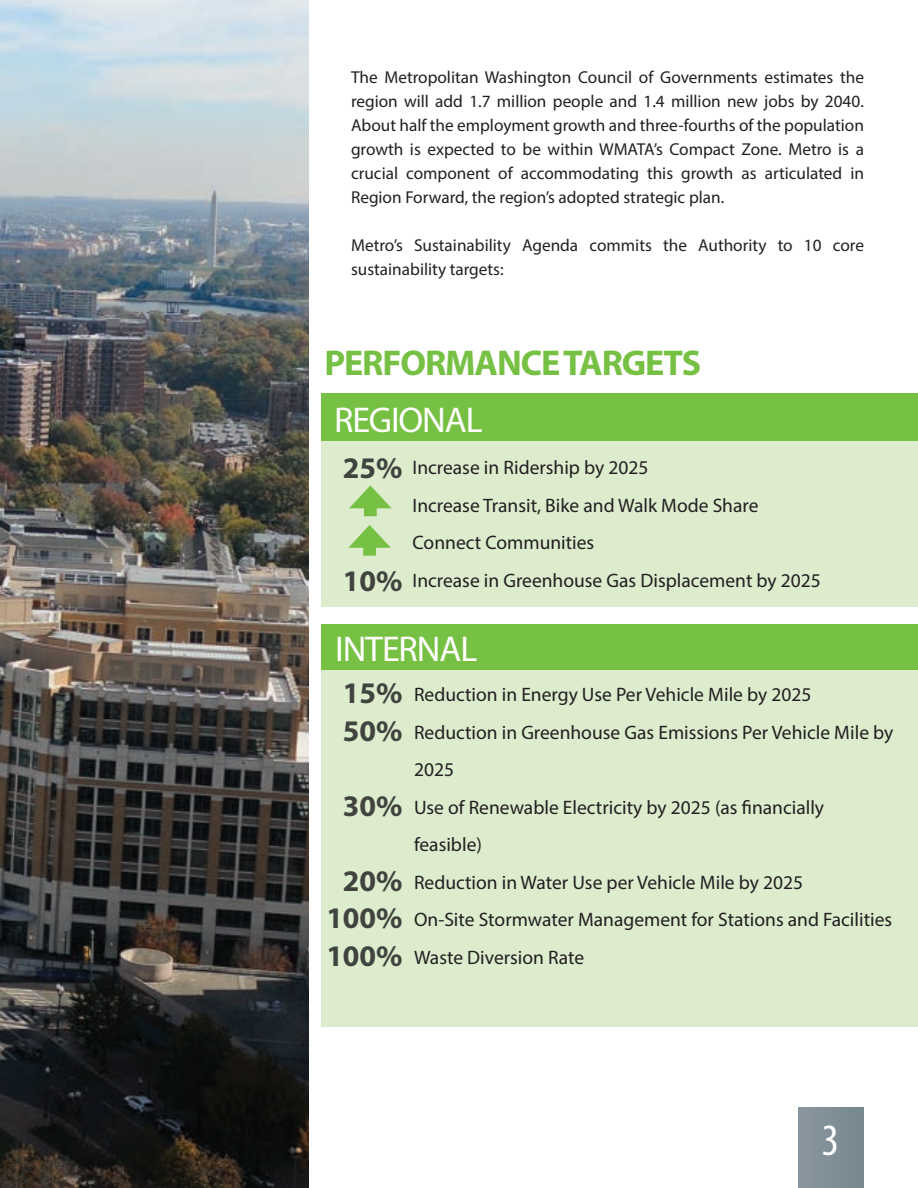
<style>
.page{position:relative;width:918px;height:1188px;background:#fff}
.page>*{position:absolute;margin:0;border:0;box-sizing:border-box;transform-origin:0 0}
.t1{font:condensed 45px "Myriad Pro";color:#fff}
.t2{font:700 36px "Myriad Pro";letter-spacing:-.03em;color:#76c043}
.t3{font:36px "Myriad Pro";letter-spacing:-.03em;color:#fff}
.t4{font:700 30px/37.5px "Myriad Pro";color:#41443e}
.t5{font:19.5px/37.5px "Myriad Pro";color:#231f20}
.t6{font:17.25px/24px "Myriad Pro";color:#231f20;text-align:justify}
</style>
<div class="page">
<div style="left:322px;top:624px;width:596px;height:403px;background:#dceccd"></div>
<div style="left:322px;top:393px;width:596px;height:214px;background:#dceccd"></div>
<img style="left:0;top:0;width:309px;height:1188px">
<div style="left:798px;top:1107px;width:66px;height:81px;background:#7f8e97"></div>
<div style="left:322px;top:624px;width:596px;height:46px;background:#76c043"></div>
<div style="left:322px;top:393px;width:596px;height:48px;background:#76c043"></div>
<div style="left:364px;top:499px;width:13px;height:17px;background:#76c043"></div>
<svg style="left:349px;top:485px;width:42px;height:23px"></svg>
<div style="left:363px;top:539px;width:13px;height:17px;background:#76c043"></div>
<svg style="left:348px;top:525px;width:43px;height:23px"></svg>
<p class="t6" style="left:351px;top:65px;width:514px">The Metropolitan Washington Council of Governments estimates the region will add 1.7 million people and 1.4 million new jobs by 2040.<br>About half the employment growth and three-fourths of the population growth is expected to be within WMATA’s Compact Zone. Metro is a crucial component of accommodating this growth as articulated in Region Forward, the region’s adopted strategic plan.</p>
<p class="t6" style="left:351px;top:233px;width:514px">Metro’s Sustainability Agenda commits the Authority to 10 core sustainability targets:</p>
<h2 class="t2" style="left:324px;top:339px;width:378px">PERFORMANCE TARGETS</h2>
<h2 class="t3" style="left:334px;top:398px;width:150px">REGIONAL</h2>
<h3 class="t4" style="left:343px;top:448px;width:61px">25%</h3>
<h3 class="t4" style="left:343px;top:561px;width:61px">10%</h3>
<p class="t5" style="left:413px;top:449px;width:410px">Increase in Ridership by 2025<br>Increase Transit, Bike and Walk Mode Share Connect Communities<br>Increase in Greenhouse Gas Displacement by 2025</p>
<h2 class="t3" style="left:335px;top:627px;width:144px">INTERNAL</h2>
<h3 class="t4" style="left:343px;top:673px;width:61px">15%<br>50%</h3>
<h3 class="t4" style="left:343px;top:786px;width:61px">30%</h3>
<h3 class="t4" style="left:326px;top:861px;width:78px;text-align:center">20%<br>100%<br>100%</h3>
<p class="t5" style="left:414px;top:676px;width:481px">Reduction in Energy Use Per Vehicle Mile by 2025<br>Reduction in Greenhouse Gas Emissions Per Vehicle Mile by 2025<br>Use of Renewable Electricity by 2025 (as nancially feasible)<br>Reduction in Water Use per Vehicle Mile by 2025<br>On-Site Stormwater Management for Stations and Facilities Waste Diversion Rate</p>
<h1 class="t1" style="left:822px;top:1113px;width:19px">3</h1>
</div>
